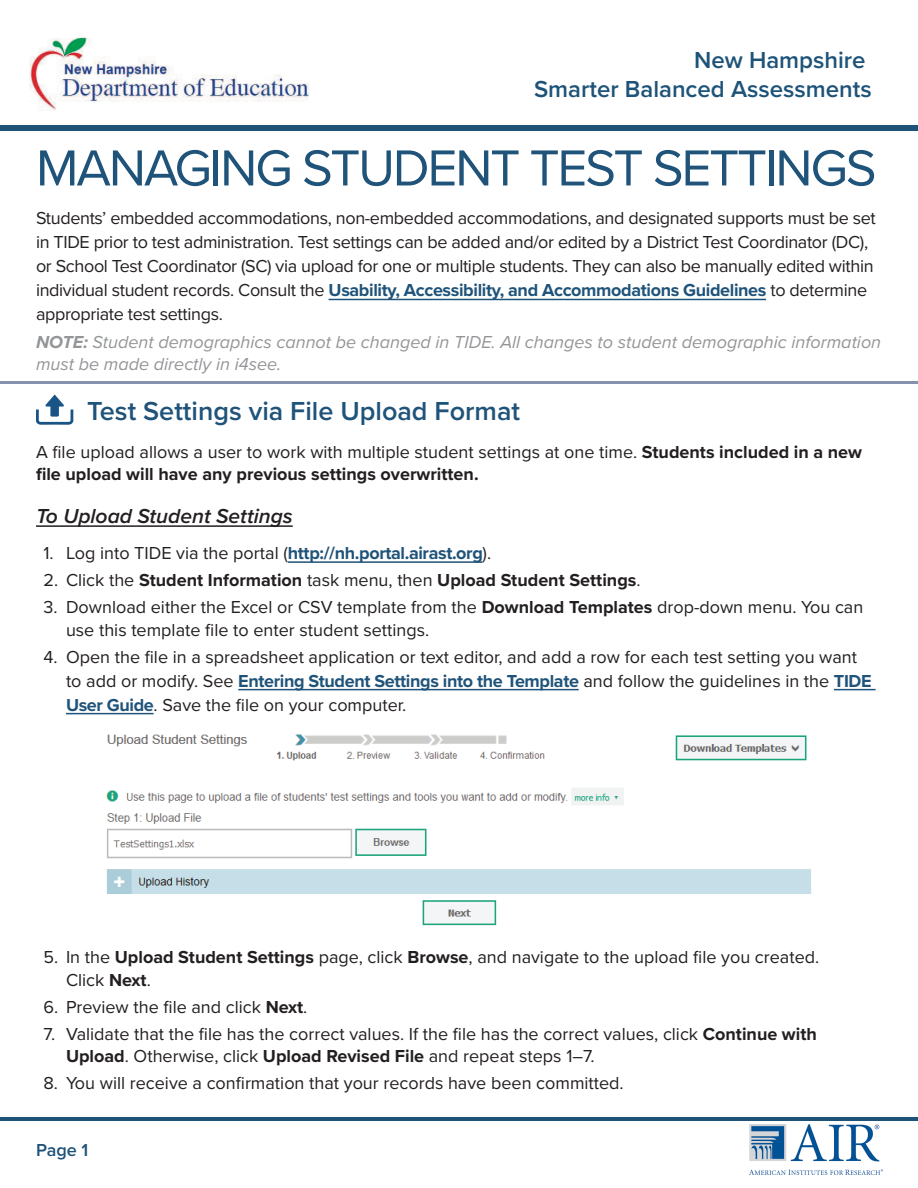
<style>
.page{position:relative;width:918px;height:1188px;background:#fff}
.page>*{position:absolute;margin:0;border:0;box-sizing:border-box;transform-origin:0 0}
.t1{font:52.5px "Proxima Nova";letter-spacing:-.04em;color:#1f5379}
.t2{font:600 27px "Proxima Nova";color:#1f5379}
.t3{font:600 24px/28.8px "Proxima Nova";color:#1e5379;text-align:right}
.t4{font:italic 600 21px "Proxima Nova";color:#231f20}
.BODY{font:18px/22.5px "Proxima Nova";color:#231f20}
.BODY-2{font:18px/24px "Proxima Nova";letter-spacing:-.02em;color:#231f20}
.BODY-3{font:700 18px/21.6px "Proxima Nova";color:#231f20}
.BODY-4{font:italic 18px/21.6px "Proxima Nova";color:#939598}
.t5{font:600 18px "Proxima Nova";color:#1f5379}
.s1{font-weight:700;color:#1f5379}
.s2{font-weight:700}
.s3{font-weight:400}
</style>
<div class="page">
<div style="left:0;top:125px;width:918px;height:6px;background:#1e5379"></div>
<img style="left:29px;top:36px;width:280px;height:75px">
<img style="left:750px;top:1125px;width:132px;height:50px">
<hr style="left:0;top:1117px;width:918px;height:4px;background:#1e5379">
<hr style="left:0;top:381px;width:918px;height:3px;background:#8592ad">
<hr style="left:329px;top:299px;width:437px;height:1px;background:#1f5379">
<hr style="left:36px;top:525px;width:257px;height:2px;background:#231f20">
<hr style="left:288px;top:561px;width:195px;height:2px;background:#1f5379">
<hr style="left:238px;top:689px;width:341px;height:1px;background:#1f5379">
<hr style="left:834px;top:689px;width:42px;height:1px;background:#1f5379">
<hr style="left:66px;top:713px;width:88px;height:1px;background:#1f5379">
<svg style="left:36px;top:395px;width:37px;height:30px"></svg>
<img style="left:106px;top:734px;width:705px;height:192px">
<h3 class="t3" style="left:534px;top:47px;width:339px">New Hampshire<br>Smarter Balanced Assessments</h3>
<h1 class="t1" style="left:36px;top:137px;width:842px">MANAGING STUDENT TEST SETTINGS</h1>
<p class="BODY-2" style="left:36px;top:207px;width:841px">Students’ embedded accommodations, non-embedded accommodations, and designated supports must be set in TIDE prior to test administration. Test settings can be added and/or edited by a District Test Coordinator (DC), or School Test Coordinator (SC) via upload for one or multiple students. They can also be manually edited within individual student records. Consult the <span class="s1">Usability, Accessibility, and Accommodations Guidelines</span> to determine appropriate test settings.</p>
<p class="BODY-4" style="left:36px;top:332px;width:847px"><span class="s2">NOTE:</span> Student demographics cannot be changed in TIDE. All changes to student demographic information must be made directly in i4see.</p>
<h2 class="t2" style="left:87px;top:395px;width:434px">Test Settings via File Upload Format</h2>
<p class="BODY-3" style="left:36px;top:442px;width:828px"><span class="s3">A file upload allows a user to work with multiple student settings at one time.</span> Students included in a new file upload will have any previous settings overwritten.</p>
<h3 class="t4" style="left:36px;top:504px;width:258px">To Upload Student Settings</h3>
<p class="BODY" style="left:44px;top:542px;width:449px">1. Log into TIDE via the portal (<span class="s1">http://nh.portal.airast.org</span>).</p>
<p class="BODY-3" style="left:44px;top:570px;width:599px"><span class="s3">2. Click the</span> Student Information <span class="s3">task menu, then</span> Upload Student Settings<span class="s3">.</span></p>
<p class="BODY" style="left:66px;top:596px;width:799px;text-indent:-22px">3. Download either the Excel or CSV template from the <span class="s2">Download Templates</span> drop-down menu. You can use this template file to enter student settings.</p>
<p class="BODY" style="left:66px;top:645px;width:807px;line-height:24px;text-indent:-22px">4. Open the file in a spreadsheet application or text editor, and add a row for each test setting you want to add or modify. See <span class="s1">Entering Student Settings into the Template</span> and follow the guidelines in the <span class="s1">TIDE<br>User Guide</span>. Save the file on your computer.</p>
<p class="BODY" style="left:66px;top:946px;width:755px;text-indent:-22px">5. In the <span class="s2">Upload Student Settings</span> page, click <span class="s2">Browse</span>, and navigate to the upload file you created.<br>Click <span class="s2">Next</span>.</p>
<p class="BODY" style="left:44px;top:996px;width:265px">6. Preview the file and click <span class="s2">Next</span>.</p>
<p class="BODY" style="left:66px;top:1023px;width:752px;text-indent:-22px">7. Validate that the file has the correct values. If the file has the correct values, click <span class="s2">Continue with<br>Upload</span>. Otherwise, click <span class="s2">Upload Revised File</span> and repeat steps 1–7.</p>
<p class="BODY" style="left:44px;top:1072px;width:582px">8. You will receive a confirmation that your records have been committed.</p>
<p class="t5" style="left:36px;top:1139px;width:54px">Page 1</p>
</div>
